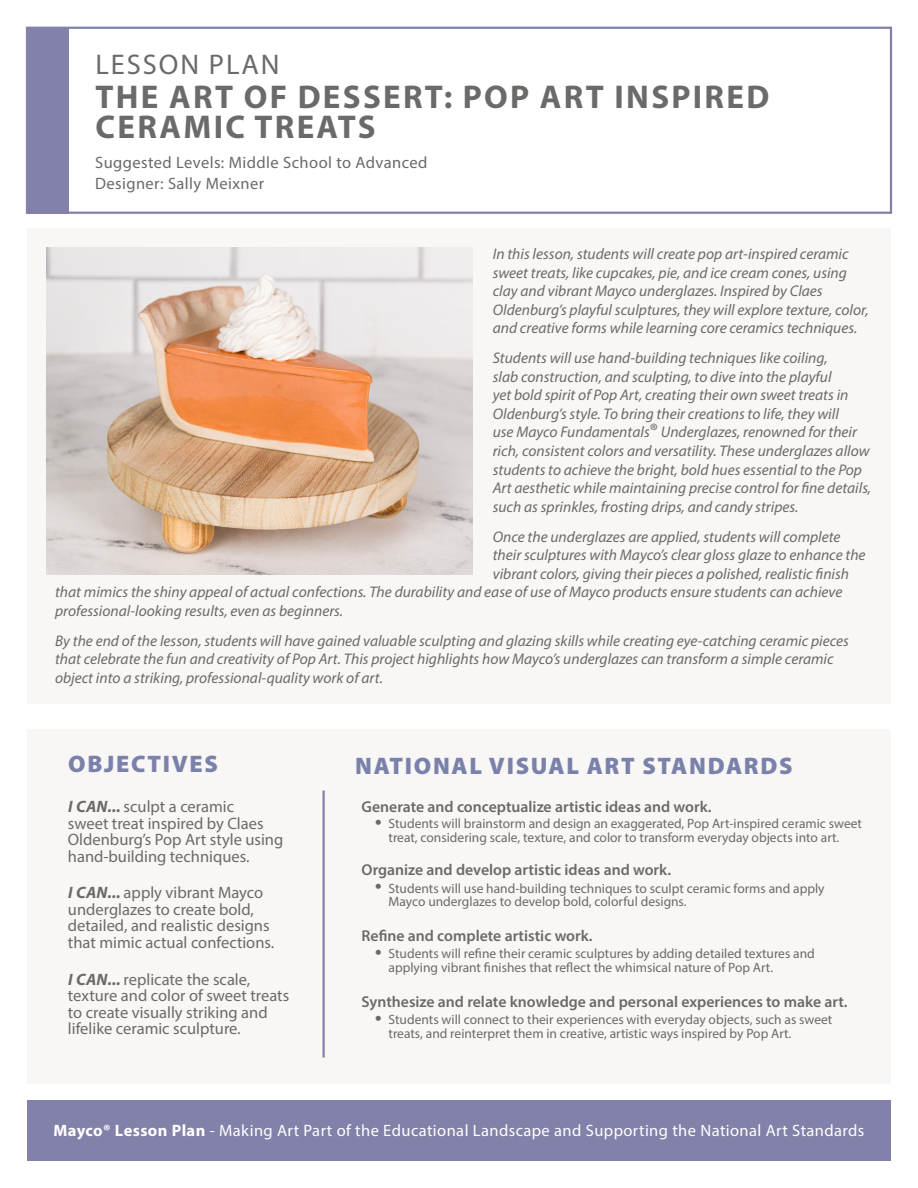
<style>
.page{position:relative;width:918px;height:1188px;background:#fff}
.page>*{position:absolute;margin:0;border:0;box-sizing:border-box;transform-origin:0 0}
.t1{font:700 33px "Myriad Pro";letter-spacing:.07em;color:#6b6a69}
.Instructions{font:28.5px "Myriad Pro";letter-spacing:.07em;color:#6b6a69}
.t2{font:900 24px "Myriad Pro";letter-spacing:.07em;color:#7a81aa}
.Instructions-2{font:16.5px/16.5px "Myriad Pro";color:#6b6a69}
.t3{font:16.5px "Myriad Pro";letter-spacing:.025em;color:#fff}
.Instructions-3{font:16.5px "Myriad Pro";letter-spacing:.025em;color:#6b6a69}
.t4{font:600 15.75px "Myriad Pro";color:#6b6a69}
.t5{font:italic 15.45px/18.6px "Myriad Pro";color:#6b6a69}
.t6{font:13.5px/13.5px "Myriad Pro";color:#6b6a69}
.s1{font-style:normal;font-size:19.5px}
.s2{font-weight:700;font-style:italic}
.s3{font-weight:900;font-size:18px}
.s4{font-weight:700}
</style>
<div class="page">
<div style="left:27px;top:228px;width:864px;height:476px;background:#f9f6f6"></div>
<div style="left:27px;top:27px;width:41px;height:187px;background:#8181aa"></div>
<div style="left:26px;top:27px;width:866px;height:187px;border:2px solid #8181aa"></div>
<div style="left:27px;top:1101px;width:864px;height:60px;background:#8181aa"></div>
<div style="left:27px;top:729px;width:864px;height:354px;background:#f9f6f6"></div>
<hr style="left:322px;top:791px;width:3px;height:267px;background:#8181aa">
<img style="left:46px;top:248px;width:426px;height:327px">
<p class="Instructions" style="left:95px;top:46px;width:186px">LESSON PLAN</p>
<p class="t1" style="left:95px;top:75px;width:675px">THE ART OF DESSERT: POP ART INSPIRED</p>
<p class="t1" style="left:95px;top:105px;width:282px">CERAMIC TREATS</p>
<p class="Instructions-3" style="left:95px;top:152px;width:334px">Suggested Levels: Middle School to Advanced</p>
<p class="Instructions-3" style="left:95px;top:174px;width:170px">Designer: Sally Meixner</p>
<p class="t5" style="left:493px;top:244px;width:378px">In this lesson, students will create pop art-inspired ceramic sweet treats, like cupcakes, pie, and ice cream cones, using clay and vibrant Mayco underglazes. Inspired by Claes Oldenburg’s playful sculptures, they will explore texture, color, and creative forms while learning core ceramics techniques.</p>
<p class="t5" style="left:493px;top:349px;width:380px">Students will use hand-building techniques like coiling,<br>slab construction, and sculpting, to dive into the playful<br>yet bold spirit of Pop Art, creating their own sweet treats in Oldenburg’s style. To bring their creations to life, they will<br>use Mayco Fundamentals<span class="s1">®</span> Underglazes, renowned for their rich, consistent colors and versatility. These underglazes allow students to achieve the bright, bold hues essential to the Pop Art aesthetic while maintaining precise control for fine details, such as sprinkles, frosting drips, and candy stripes.</p>
<p class="t5" style="left:493px;top:527px;width:349px">Once the underglazes are applied, students will complete</p>
<p class="t5" style="left:493px;top:545px;width:374px">their sculptures with Mayco’s clear gloss glaze to enhance the</p>
<p class="t5" style="left:493px;top:564px;width:358px">vibrant colors, giving their pieces a polished, realistic finish</p>
<p class="t5" style="left:55px;top:583px;width:789px">that mimics the shiny appeal of actual confections. The durability and ease of use of Mayco products ensure students can achieve</p>
<p class="t5" style="left:55px;top:601px;width:290px">professional-looking results, even as beginners.</p>
<p class="t5" style="left:55px;top:631px;width:795px">By the end of the lesson, students will have gained valuable sculpting and glazing skills while creating eye-catching ceramic pieces that celebrate the fun and creativity of Pop Art. This project highlights how Mayco’s underglazes can transform a simple ceramic object into a striking, professional-quality work of art.</p>
<p class="t2" style="left:68px;top:748px;width:151px">OBJECTIVES</p>
<p class="Instructions-2" style="left:68px;top:798px;width:217px"><span class="s2">I CAN...</span> sculpt a ceramic<br>sweet treat inspired by Claes<br>Oldenburg’s Pop Art style using hand-building techniques.</p>
<p class="Instructions-2" style="left:68px;top:884px;width:208px"><span class="s2">I CAN...</span> apply vibrant Mayco underglazes to create bold, detailed, and realistic designs that mimic actual confections.</p>
<p class="Instructions-2" style="left:68px;top:971px;width:223px"><span class="s2">I CAN...</span> replicate the scale, texture and color of sweet treats to create visually striking and lifelike ceramic sculpture.</p>
<p class="t2" style="left:355px;top:750px;width:439px">NATIONAL VISUAL ART STANDARDS</p>
<p class="t4" style="left:362px;top:796px;width:351px">Generate and conceptualize artistic ideas and work.</p>
<p class="t6" style="left:389px;top:817px;width:475px;text-indent:-14px"><span class="s3">•</span> Students will brainstorm and design an exaggerated, Pop Art-inspired ceramic sweet treat, considering scale, texture, and color to transform everyday objects into art.</p>
<p class="t4" style="left:362px;top:860px;width:311px">Organize and develop artistic ideas and work.</p>
<p class="t6" style="left:389px;top:881px;width:438px;text-indent:-14px"><span class="s3">•</span> Students will use hand-building techniques to sculpt ceramic forms and apply<br>Mayco underglazes to develop bold, colorful designs.</p>
<p class="t6" style="left:389px;top:947px;width:428px;text-indent:-14px"><span class="s3">•</span> Students will refine their ceramic sculptures by adding detailed textures and applying vibrant finishes that reflect the whimsical nature of Pop Art.</p>
<p class="t4" style="left:362px;top:925px;width:233px">Refine and complete artistic work.</p>
<p class="t4" style="left:362px;top:991px;width:487px">Synthesize and relate knowledge and personal experiences to make art.</p>
<p class="t6" style="left:389px;top:1013px;width:445px;text-indent:-14px"><span class="s3">•</span> Students will connect to their experiences with everyday objects, such as sweet treats, and reinterpret them in creative, artistic ways inspired by Pop Art.</p>
<p class="t3" style="left:53px;top:1120px;width:813px"><span class="s4">Mayco® Lesson Plan</span> - Making Art Part of the Educational Landscape and Supporting the National Art Standards</p>
</div>
